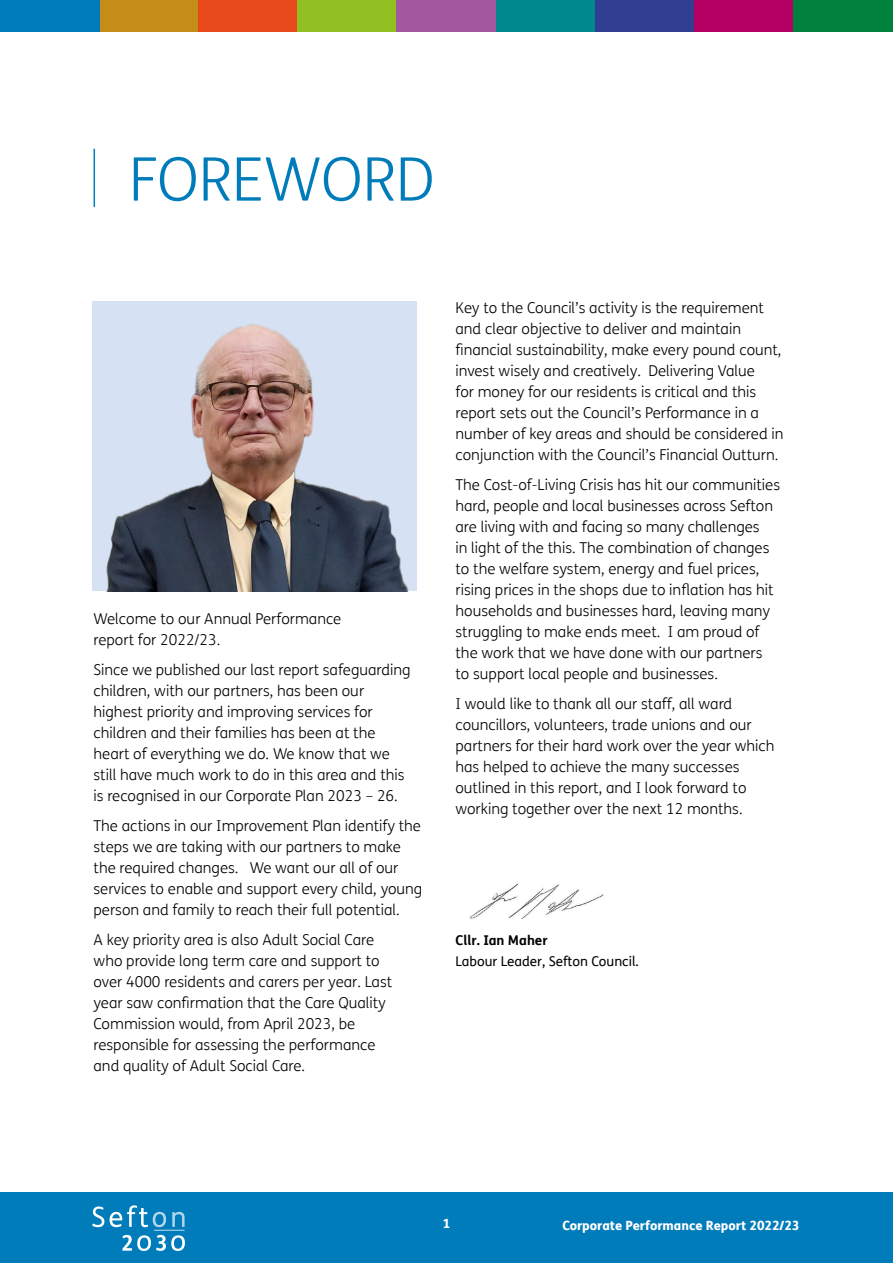
<style>
.page{position:relative;width:893px;height:1263px;background:#fff}
.page>*{position:absolute;margin:0;border:0;box-sizing:border-box;transform-origin:0 0}
.Page_Header_blue_smaller{font:300 60px "FS Me";color:#007cbb}
.Page_Body_Text_-_Black{font:300 15px/21px "FS Me";color:#000}
.Body{font:13.5px "FS Me";color:#000}
.Body-2{font:700 13.5px "FS Me";color:#000}
.t1{font:800 12.75px "FS Me";color:#fff}
</style>
<div class="page">
<div style="left:0;top:1192px;width:893px;height:71px;background:#007cbb"></div>
<svg style="left:92px;top:1206px;width:12px;height:21px"></svg>
<svg style="left:110px;top:1205px;width:56px;height:22px"></svg>
<svg style="left:172px;top:1212px;width:13px;height:15px"></svg>
<hr style="left:154px;top:1230px;width:31px;height:1px;background:#fff">
<svg style="left:122px;top:1235px;width:63px;height:16px"></svg>
<div style="left:99px;top:0;width:99px;height:32px;background:#c58c18"></div>
<div style="left:198px;top:0;width:100px;height:32px;background:#e8491b"></div>
<div style="left:298px;top:0;width:99px;height:32px;background:#90bf21"></div>
<div style="left:397px;top:0;width:99px;height:32px;background:#a2579e"></div>
<div style="left:496px;top:0;width:99px;height:32px;background:#008a8e"></div>
<div style="left:595px;top:0;width:99px;height:32px;background:#303e91"></div>
<div style="left:694px;top:0;width:100px;height:32px;background:#b50063"></div>
<div style="left:794px;top:0;width:99px;height:32px;background:#00803d"></div>
<div style="left:0;top:0;width:99px;height:32px;background:#007cbb"></div>
<hr style="left:94px;top:149px;width:1px;height:58px;background:#007cbb">
<img style="left:92px;top:302px;width:324px;height:289px">
<img style="left:470px;top:883px;width:134px;height:37px">
<p class="Page_Header_blue_smaller" style="left:129px;top:139px;width:307px">FOREWORD</p>
<p class="Page_Body_Text_-_Black" style="left:94px;top:607px;width:249px">Welcome to our Annual Performance report for 2022/23.</p>
<p class="Page_Body_Text_-_Black" style="left:94px;top:658px;width:319px">Since we published our last report safeguarding children, with our partners, has been our highest priority and improving services for children and their families has been at the heart of everything we do. We know that we still have much work to do in this area and this is recognised in our Corporate Plan 2023 – 26.</p>
<p class="Page_Body_Text_-_Black" style="left:94px;top:814px;width:330px">The actions in our Improvement Plan identify the steps we are taking with our partners to make the required changes. We want our all of our services to enable and support every child, young person and family to reach their full potential.</p>
<p class="Page_Body_Text_-_Black" style="left:94px;top:928px;width:300px">A key priority area is also Adult Social Care who provide long term care and support to over 4000 residents and carers per year. Last year saw confirmation that the Care Quality Commission would, from April 2023, be responsible for assessing the performance and quality of Adult Social Care.</p>
<p class="Page_Body_Text_-_Black" style="left:455px;top:297px;width:329px">Key to the Council’s activity is the requirement and clear objective to deliver and maintain financial sustainability, make every pound count, invest wisely and creatively. Delivering Value<br>for money for our residents is critical and this report sets out the Council’s Performance in a number of key areas and should be considered in conjunction with the Council’s Financial Outturn.</p>
<p class="Page_Body_Text_-_Black" style="left:455px;top:474px;width:326px">The Cost-of-Living Crisis has hit our communities hard, people and local businesses across Sefton are living with and facing so many challenges<br>in light of the this. The combination of changes to the welfare system, energy and fuel prices, rising prices in the shops due to inflation has hit households and businesses hard, leaving many struggling to make ends meet. I am proud of the work that we have done with our partners to support local people and businesses.</p>
<p class="Page_Body_Text_-_Black" style="left:455px;top:693px;width:321px">I would like to thank all our staff, all ward councillors, volunteers, trade unions and our partners for their hard work over the year which has helped to achieve the many successes outlined in this report, and I look forward to working together over the next 12 months.</p>
<p class="Body-2" style="left:455px;top:929px;width:94px">Cllr. Ian Maher</p>
<p class="Body" style="left:455px;top:952px;width:185px">Labour Leader, Sefton Council.</p>
<p class="t1" style="left:443px;top:1213px;width:9px">1</p>
<p class="t1" style="left:562px;top:1215px;width:239px">Corporate Performance Report 2022/23</p>
</div>
